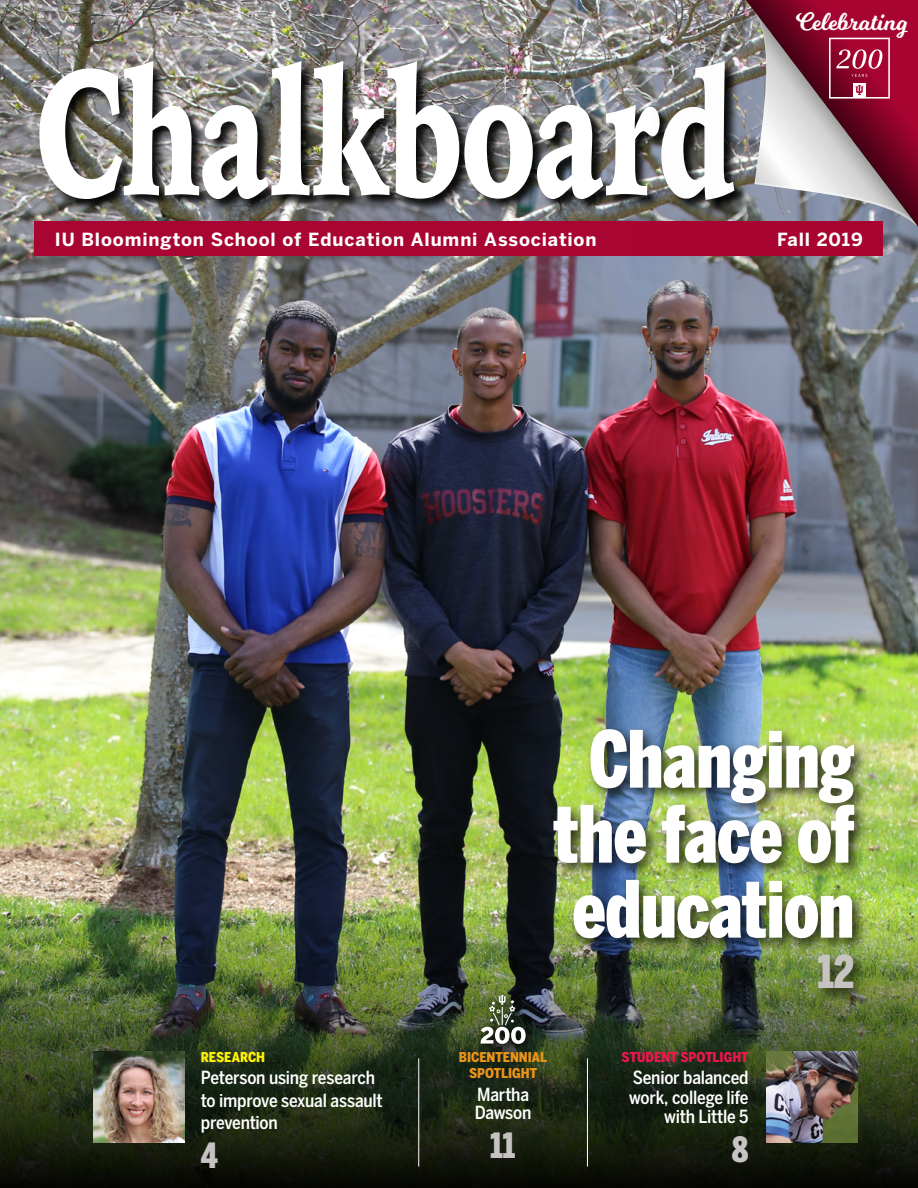
<style>
.page{position:relative;width:918px;height:1188px;background:#fff}
.page>*{position:absolute;margin:0;border:0;box-sizing:border-box;transform-origin:0 0}
.t1{font:900 177.75px "Iowan Old Style";letter-spacing:-.015em;color:#fff;scale:.65 1}
.t2{font:900 78.15px/75px "Benton Sans Comp";letter-spacing:-.01em;color:#fff;text-align:center}
.t3{font:900 44.85px "Benton Sans Comp";color:#c7c3c2}
.t4{font:900 34.5px "Benton Sans Comp";color:#c7c3c2}
.t5{font:25.05px "Milkshake";letter-spacing:.005em;color:#fff}
.t6{font:500 18px/19.5px "Benton Sans Cond";letter-spacing:-.015em;color:#fff}
.t7{font:700 18px "Benton Sans";letter-spacing:.045em;color:#fff}
.t8{font:900 13.5px/16.5px "Benton Sans Cond";letter-spacing:-.005em;color:#ea941a;text-align:center}
.t9{font:900 13.5px "Benton Sans Cond";color:#ed174c}
.t10{font:900 13.5px "Benton Sans Cond";letter-spacing:-.005em;color:#fff200}
</style>
<div class="page">
<img style="left:0;top:0;width:918px;height:917px">
<img style="left:0;top:917px;width:918px;height:271px">
<div style="left:39px;top:61px;width:709px;height:152px;background:#000;opacity:.9"></div>
<div style="left:548px;top:724px;width:322px;height:280px;background:#000;opacity:.75"></div>
<img style="left:766px;top:1051px;width:91px;height:91px">
<img style="left:94px;top:1051px;width:91px;height:91px">
<hr style="left:587px;top:1058px;width:1px;height:109px;background:#fff">
<hr style="left:418px;top:1058px;width:1px;height:109px;background:#fff">
<svg style="left:475px;top:989px;width:61px;height:66px"></svg>
<svg style="left:481px;top:995px;width:45px;height:49px"></svg>
<div style="left:35px;top:221px;width:848px;height:35px;background:#a90533"></div>
<img style="left:629px;top:0;width:289px;height:318px">
<svg style="left:741px;top:0;width:177px;height:244px"></svg>
<h1 class="t1" style="left:35px;top:13px;width:1078px">Chalkboard</h1>
<h3 class="t5" style="left:796px;top:4px;width:112px">Celebrating</h3>
<p class="t7" style="left:55px;top:228px;width:543px">IU Bloomington School of Education Alumni Association</p>
<p class="t7" style="left:777px;top:228px;width:87px">Fall 2019</p>
<p class="t10" style="left:201px;top:1048px;width:66px">RESEARCH</p>
<p class="t6" style="left:201px;top:1067px;width:183px;line-height:22.5px">Peterson using research to improve sexual assault prevention</p>
<h3 class="t4" style="left:201px;top:1134px;width:19px">4</h3>
<h2 class="t2" style="left:553px;top:723px;width:303px">Changing the face of education</h2>
<h3 class="t3" style="left:818px;top:944px;width:38px">12</h3>
<p class="t8" style="left:459px;top:1049px;width:90px">BICENTENNIAL<br>SPOTLIGHT</p>
<p class="t6" style="left:475px;top:1085px;width:58px;line-height:18px">Martha<br>Dawson</p>
<h3 class="t4" style="left:491px;top:1124px;width:27px">11</h3>
<p class="t9" style="left:622px;top:1048px;width:129px">STUDENT SPOTLIGHT</p>
<p class="t6" style="left:629px;top:1068px;width:121px;text-align:right">Senior balanced work, college life with Little 5</p>
<h3 class="t4" style="left:732px;top:1128px;width:18px">8</h3>
</div>
